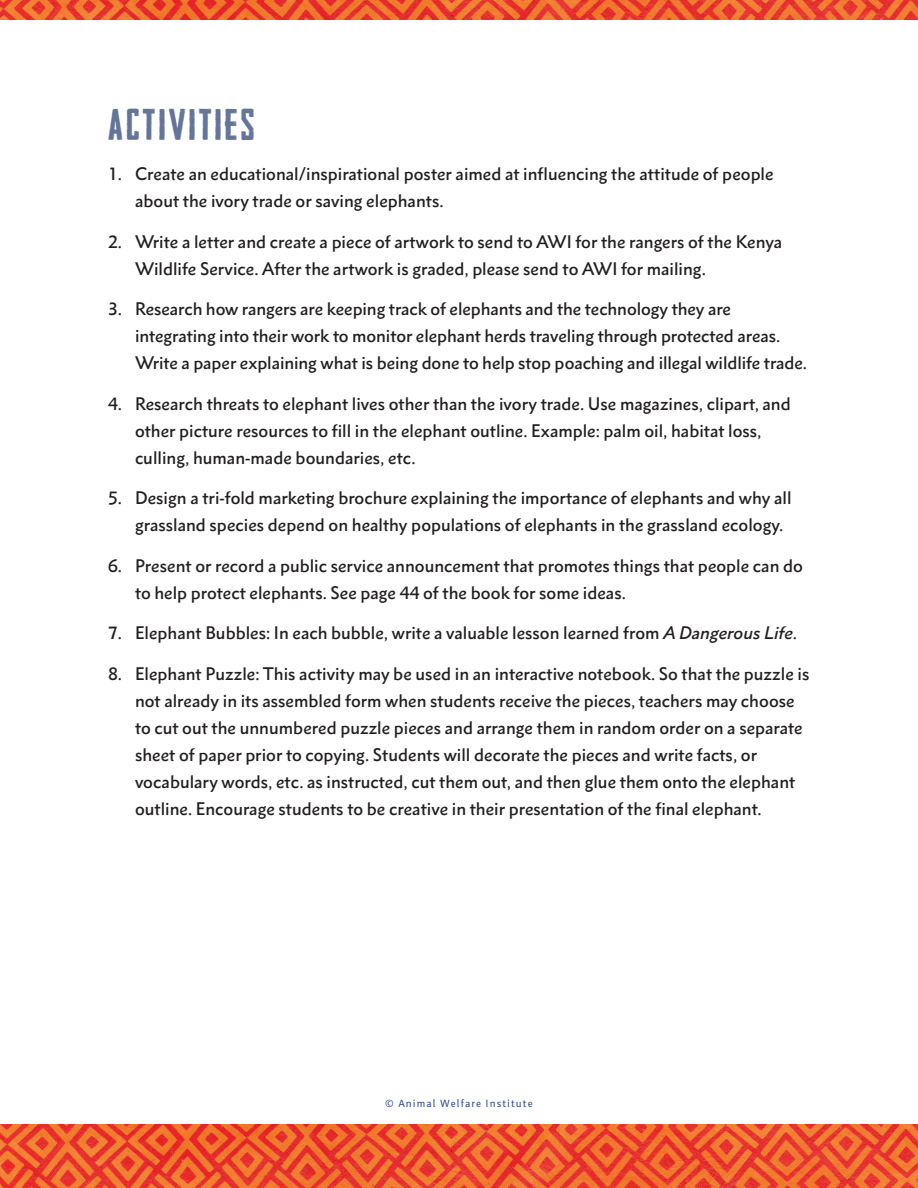
<style>
.page{position:relative;width:918px;height:1188px;background:#fff}
.page>*{position:absolute;margin:0;border:0;box-sizing:border-box;transform-origin:0 0}
.t1{font:42px "Headliner No.45";letter-spacing:.075em;color:#64759a}
.t2{font:500 16.5px/27px "Metro Nova Pro";color:#231f20}
.t3{font:10.5px "Submariner";letter-spacing:.1em;color:#253f8e}
.s1{font-style:italic}
</style>
<div class="page">
<img style="left:0;top:0;width:918px;height:20px">
<img style="left:0;top:1124px;width:918px;height:64px">
<p class="t1" style="left:108px;top:99px;width:148px">ACTIVITIES</p>
<p class="t2" style="left:135px;top:160px;width:640px;text-indent:-27px">1. Create an educational/inspirational poster aimed at influencing the attitude of people about the ivory trade or saving elephants.</p>
<p class="t2" style="left:135px;top:228px;width:649px;text-indent:-27px">2. Write a letter and create a piece of artwork to send to AWI for the rangers of the Kenya<br>Wildlife Service. After the artwork is graded, please send to AWI for mailing.</p>
<p class="t2" style="left:135px;top:295px;width:674px;text-indent:-27px">3. Research how rangers are keeping track of elephants and the technology they are integrating into their work to monitor elephant herds traveling through protected areas.<br>Write a paper explaining what is being done to help stop poaching and illegal wildlife trade.</p>
<p class="t2" style="left:135px;top:390px;width:657px;text-indent:-27px">4. Research threats to elephant lives other than the ivory trade. Use magazines, clipart, and other picture resources to fill in the elephant outline. Example: palm oil, habitat loss, culling, human-made boundaries, etc.</p>
<p class="t2" style="left:135px;top:484px;width:658px;text-indent:-27px">5. Design a tri-fold marketing brochure explaining the importance of elephants and why all grassland species depend on healthy populations of elephants in the grassland ecology.</p>
<p class="t2" style="left:135px;top:552px;width:669px;text-indent:-27px">6. Present or record a public service announcement that promotes things that people can do to help protect elephants. See page 44 of the book for some ideas.</p>
<p class="t2" style="left:108px;top:619px;width:691px">7. Elephant Bubbles: In each bubble, write a valuable lesson learned from <span class="s1">A Dangerous Life</span>.</p>
<p class="t2" style="left:135px;top:660px;width:676px;text-indent:-27px">8. Elephant Puzzle: This activity may be used in an interactive notebook. So that the puzzle is not already in its assembled form when students receive the pieces, teachers may choose to cut out the unnumbered puzzle pieces and arrange them in random order on a separate sheet of paper prior to copying. Students will decorate the pieces and write facts, or vocabulary words, etc. as instructed, cut them out, and then glue them onto the elephant outline. Encourage students to be creative in their presentation of the final elephant.</p>
<p class="t3" style="left:385px;top:1097px;width:149px">© Animal Welfare Institute</p>
</div>
